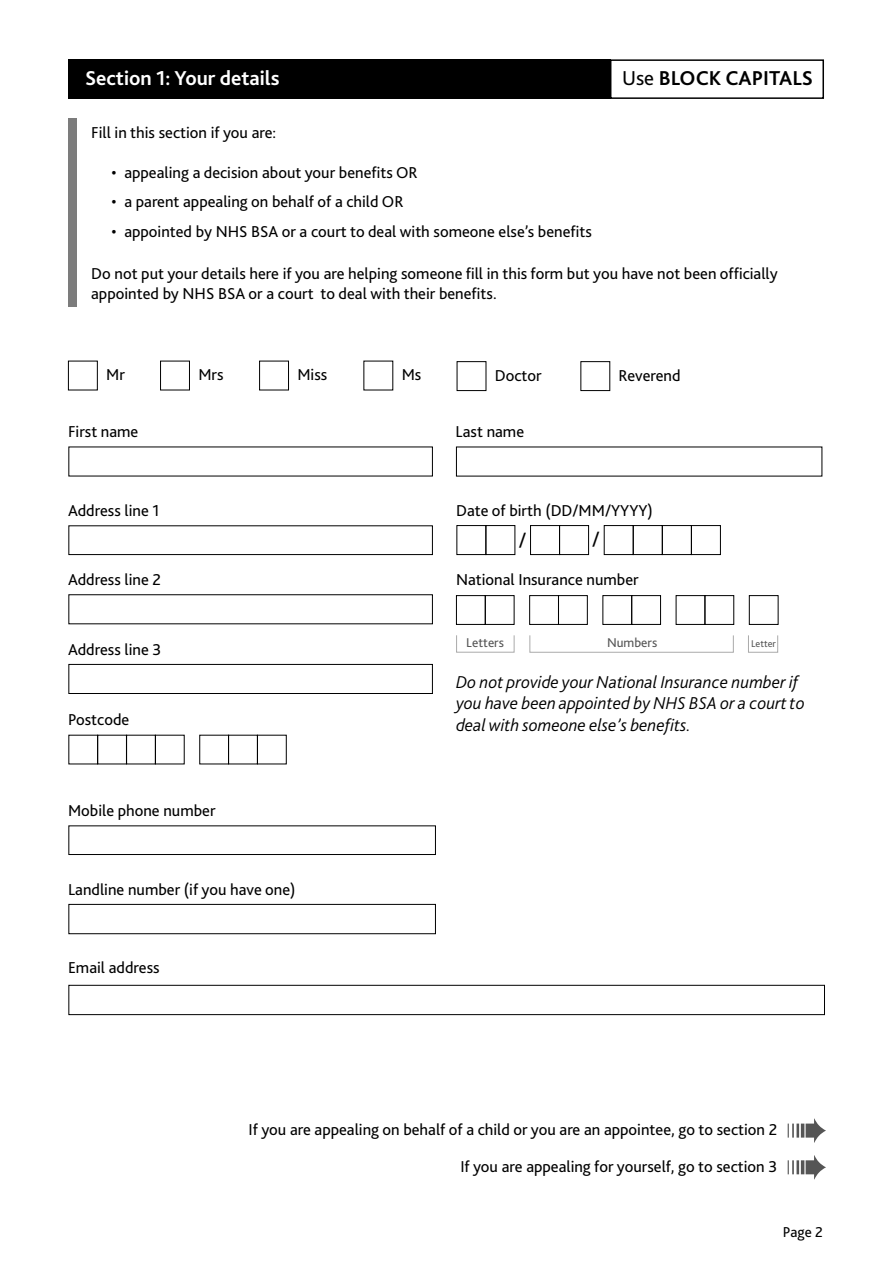
<style>
.page{position:relative;width:893px;height:1263px;background:#fff}
.page>*{position:absolute;margin:0;border:0;box-sizing:border-box;transform-origin:0 0}
.t1{font:700 21px "Bliss 2";color:#fff}
.t2{font:700 21px "Bliss 2";color:#000}
.t3{font:20.55px "Bliss 2";color:#000}
.Body_text{font:italic 300 18px/21.6px "Bliss 2";color:#000}
.Body_text-2{font:16.5px/19.8px "Bliss 2";color:#000}
.t4{font:15px "Bliss 2";color:#000}
.Body_text-3{font:13.35px "Bliss 2";color:#555}
.Body_text-4{font:10.2px "Bliss 2";color:#555}
.s1{font-weight:400}
</style>
<div class="page">
<div style="left:68px;top:59px;width:542px;height:40px;background:#000"></div>
<div style="left:610px;top:59px;width:214px;height:40px;border:2px solid #000"></div>
<div style="left:68px;top:361px;width:30px;height:29px;border:1px solid #000"></div>
<div style="left:160px;top:361px;width:30px;height:29px;border:1px solid #000"></div>
<div style="left:259px;top:361px;width:30px;height:29px;border:1px solid #000"></div>
<div style="left:457px;top:361px;width:29px;height:30px;border:1px solid #000"></div>
<div style="left:580px;top:361px;width:30px;height:30px;border:1px solid #000"></div>
<div style="left:68px;top:525px;width:365px;height:30px;border:1px solid #000"></div>
<div style="left:68px;top:664px;width:365px;height:30px;border:1px solid #000"></div>
<div style="left:97px;top:735px;width:30px;height:29px;border:1px solid #000"></div>
<div style="left:126px;top:735px;width:30px;height:29px;border:1px solid #000"></div>
<div style="left:228px;top:735px;width:30px;height:29px;border:1px solid #000"></div>
<div style="left:257px;top:735px;width:30px;height:29px;border:1px solid #000"></div>
<div style="left:456px;top:525px;width:30px;height:30px;border:1px solid #000"></div>
<div style="left:485px;top:525px;width:30px;height:30px;border:1px solid #000"></div>
<div style="left:530px;top:525px;width:30px;height:30px;border:1px solid #000"></div>
<div style="left:559px;top:525px;width:30px;height:30px;border:1px solid #000"></div>
<div style="left:604px;top:525px;width:30px;height:30px;border:1px solid #000"></div>
<div style="left:633px;top:525px;width:30px;height:30px;border:1px solid #000"></div>
<div style="left:662px;top:525px;width:30px;height:30px;border:1px solid #000"></div>
<div style="left:691px;top:525px;width:30px;height:30px;border:1px solid #000"></div>
<div style="left:456px;top:595px;width:30px;height:30px;border:1px solid #000"></div>
<div style="left:485px;top:595px;width:29px;height:30px;border:1px solid #000"></div>
<div style="left:529px;top:595px;width:30px;height:30px;border:1px solid #000"></div>
<div style="left:558px;top:595px;width:30px;height:30px;border:1px solid #000"></div>
<div style="left:602px;top:595px;width:30px;height:30px;border:1px solid #000"></div>
<div style="left:631px;top:595px;width:30px;height:30px;border:1px solid #000"></div>
<div style="left:676px;top:595px;width:29px;height:30px;border:1px solid #000"></div>
<div style="left:705px;top:595px;width:29px;height:30px;border:1px solid #000"></div>
<div style="left:749px;top:595px;width:29px;height:30px;border:1px solid #000"></div>
<div style="left:456px;top:635px;width:58px;height:17px;border:1px solid #aaa"></div>
<div style="left:529px;top:635px;width:205px;height:18px;border:1px solid #aaa"></div>
<div style="left:748px;top:635px;width:30px;height:18px;border:1px solid #aaa"></div>
<div style="left:68px;top:904px;width:368px;height:30px;border:1px solid #000"></div>
<div style="left:68px;top:985px;width:757px;height:30px;border:1px solid #000"></div>
<div style="left:68px;top:825px;width:368px;height:30px;border:1px solid #000"></div>
<div style="left:68px;top:118px;width:8px;height:189px;background:#7c7c7c"></div>
<svg style="left:788px;top:1155px;width:38px;height:24px"></svg>
<svg style="left:788px;top:1118px;width:38px;height:25px"></svg>
<p class="t1" style="left:85px;top:65px;width:196px">Section 1: Your details</p>
<p class="t2" style="left:622px;top:65px;width:193px"><span class="s1">Use</span> BLOCK CAPITALS</p>
<p class="Body_text-2" style="left:91px;top:123px;width:187px">Fill in this section if you are:</p>
<p class="Body_text-2" style="left:112px;top:162px;width:308px">• appealing a decision about your benefits OR</p>
<p class="Body_text-2" style="left:112px;top:191px;width:293px">• a parent appealing on behalf of a child OR</p>
<p class="Body_text-2" style="left:112px;top:221px;width:482px">• appointed by NHS BSA or a court to deal with someone else’s benefits</p>
<p class="Body_text-2" style="left:91px;top:263px;width:688px">Do not put your details here if you are helping someone fill in this form but you have not been officially appointed by NHS BSA or a court to deal with their benefits.</p>
<p class="Body_text-2" style="left:106px;top:364px;width:20px">Mr</p>
<p class="Body_text-2" style="left:198px;top:364px;width:27px">Mrs</p>
<p class="Body_text-2" style="left:297px;top:364px;width:31px">Miss</p>
<p class="Body_text-2" style="left:402px;top:364px;width:21px">Ms</p>
<p class="Body_text-2" style="left:495px;top:365px;width:48px">Doctor</p>
<p class="Body_text-2" style="left:619px;top:365px;width:64px">Reverend</p>
<p class="Body_text-2" style="left:68px;top:421px;width:72px">First name</p>
<p class="Body_text-2" style="left:456px;top:421px;width:70px">Last name</p>
<p class="Body_text-2" style="left:68px;top:500px;width:93px">Address line 1</p>
<p class="Body_text-2" style="left:68px;top:569px;width:94px">Address line 2</p>
<p class="Body_text-2" style="left:68px;top:639px;width:95px">Address line 3</p>
<p class="Body_text-2" style="left:68px;top:709px;width:63px">Postcode</p>
<p class="Body_text-2" style="left:68px;top:800px;width:149px">Mobile phone number</p>
<p class="Body_text-2" style="left:68px;top:879px;width:229px">Landline number (if you have one)</p>
<p class="Body_text-2" style="left:68px;top:957px;width:93px">Email address</p>
<p class="Body_text-2" style="left:456px;top:500px;width:198px">Date of birth (DD/MM/YYYY)</p>
<p class="t3" style="left:519px;top:527px;width:9px">/</p>
<p class="t3" style="left:592px;top:526px;width:9px">/</p>
<p class="Body_text-2" style="left:456px;top:569px;width:184px">National Insurance number</p>
<p class="Body_text-3" style="left:466px;top:634px;width:39px">Letters</p>
<p class="Body_text-3" style="left:607px;top:634px;width:52px">Numbers</p>
<p class="Body_text-4" style="left:751px;top:637px;width:26px">Letter</p>
<p class="Body_text" style="left:456px;top:670px;width:350px">Do not provide your National Insurance number if you have been appointed by NHS BSA or a court to deal with someone else’s benefits.</p>
<p class="Body_text-2" style="left:249px;top:1119px;width:530px">If you are appealing on behalf of a child or you are an appointee, go to section 2</p>
<p class="Body_text-2" style="left:460px;top:1156px;width:318px">If you are appealing for yourself, go to section 3</p>
<p class="t4" style="left:783px;top:1223px;width:41px">Page 2</p>
</div>
